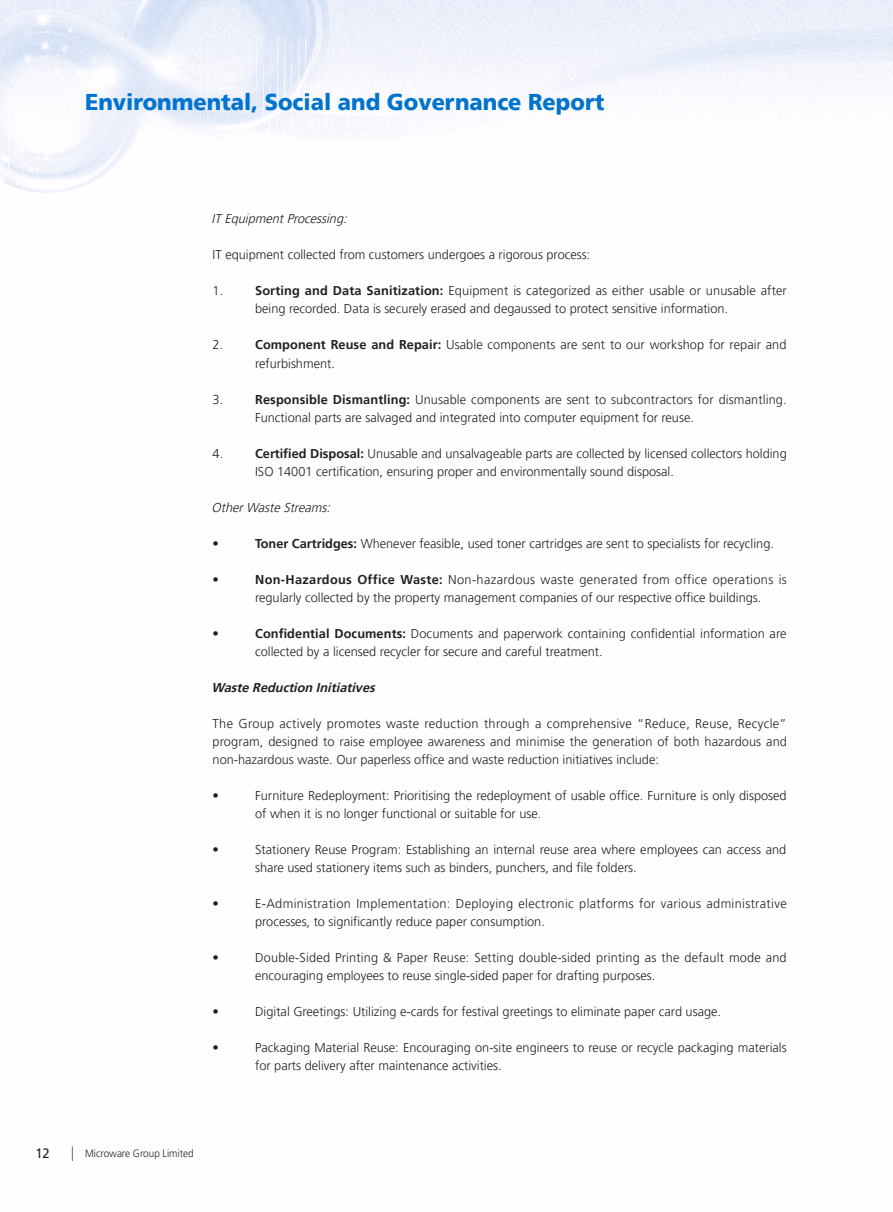
<style>
.page{position:relative;width:893px;height:1212px;background:#fff}
.page>*{position:absolute;margin:0;border:0;box-sizing:border-box;transform-origin:0 0}
.t1{font:900 22.8px "Frutiger LT Pro";color:#0073ce;scale:.95 1}
.t2{font:13.5px "Frutiger LT Pro";color:#231f20;scale:.95 1}
.t3{font:300 12.75px/18px "Frutiger LT Pro";color:#231f20}
.t4{font:300 12.75px/18px "Frutiger LT Pro";letter-spacing:.025em;color:#231f20}
.t5{font:italic 300 12.75px "Frutiger LT Pro";color:#231f20}
.t6{font:italic 700 12.75px "Frutiger LT Pro";color:#231f20}
.t7{font:300 10.5px "Frutiger LT Pro";color:#231f20;scale:.95 1}
.s1{font-weight:700}
</style>
<div class="page">
<img style="left:0;top:0;width:893px;height:1161px">
<svg style="left:72px;top:1146px;width:1px;height:15px"></svg>
<h1 class="t1" style="left:85px;top:88px;width:548px">Environmental, Social and Governance Report</h1>
<p class="t5" style="left:212px;top:212px;width:140px">ITEquipmentProcessing:</p>
<p class="t3" style="left:213px;top:246px;width:379px">IT equipment collected from customers undergoes a rigorous process:</p>
<p class="t3" style="left:213px;top:282px;width:12px">1.</p>
<p class="t3" style="left:255px;top:282px;width:533px"><span class="s1">Sorting and Data Sanitization:</span> Equipment is categorized as either usable or unusable after being recorded. Data is securely erased and degaussed to protect sensitive information.</p>
<p class="t3" style="left:213px;top:336px;width:12px">2.</p>
<p class="t3" style="left:255px;top:336px;width:533px"><span class="s1">Component Reuse and Repair:</span> Usable components are sent to our workshop for repair and refurbishment.</p>
<p class="t3" style="left:213px;top:390px;width:12px">3.</p>
<p class="t3" style="left:255px;top:390px;width:533px"><span class="s1">Responsible Dismantling:</span> Unusable components are sent to subcontractors for dismantling.<br>Functional parts are salvaged and integrated into computer equipment for reuse.</p>
<p class="t3" style="left:213px;top:444px;width:12px">4.</p>
<p class="t3" style="left:255px;top:444px;width:533px"><span class="s1">Certified Disposal:</span> Unusable and unsalvageable parts are collected by licensed collectors holding<br>ISO 14001 certification, ensuring proper and environmentally sound disposal.</p>
<p class="t5" style="left:212px;top:500px;width:123px">OtherWasteStreams:</p>
<p class="t3" style="left:213px;top:534px;width:8px">•</p>
<p class="t3" style="left:255px;top:534px;width:520px"><span class="s1">Toner Cartridges:</span> Whenever feasible, used toner cartridges are sent to specialists for recycling.</p>
<p class="t3" style="left:213px;top:570px;width:8px">•</p>
<p class="t3" style="left:255px;top:570px;width:533px"><span class="s1">Non-Hazardous Office Waste:</span> Non-hazardous waste generated from office operations is regularly collected by the property management companies of our respective office buildings.</p>
<p class="t3" style="left:213px;top:624px;width:8px">•</p>
<p class="t3" style="left:255px;top:624px;width:533px"><span class="s1">Confidential Documents:</span> Documents and paperwork containing confidential information are collected by a licensed recycler for secure and careful treatment.</p>
<p class="t6" style="left:212px;top:679px;width:168px">Waste Reduction Initiatives</p>
<p class="t3" style="left:213px;top:714px;width:576px;text-align:justify">The Group actively promotes waste reduction through a comprehensive “Reduce, Reuse, Recycle” program, designed to raise employee awareness and minimise the generation of both hazardous and non-hazardous waste. Our paperless office and waste reduction initiatives include:</p>
<p class="t3" style="left:213px;top:786px;width:8px">•</p>
<p class="t3" style="left:255px;top:786px;width:533px">Furniture Redeployment: Prioritising the redeployment of usable office. Furniture is only disposed of when it is no longer functional or suitable for use.</p>
<p class="t3" style="left:213px;top:840px;width:8px">•</p>
<p class="t3" style="left:255px;top:840px;width:533px">Stationery Reuse Program: Establishing an internal reuse area where employees can access and share used stationery items such as binders, punchers, and file folders.</p>
<p class="t3" style="left:213px;top:894px;width:8px">•</p>
<p class="t4" style="left:255px;top:894px;width:533px">E-Administration Implementation: Deploying electronic platforms for various administrative processes, to significantly reduce paper consumption.</p>
<p class="t3" style="left:213px;top:948px;width:8px">•</p>
<p class="t3" style="left:255px;top:948px;width:533px">Double-Sided Printing &amp; Paper Reuse: Setting double-sided printing as the default mode and encouraging employees to reuse single-sided paper for drafting purposes.</p>
<p class="t3" style="left:213px;top:1002px;width:8px">•</p>
<p class="t3" style="left:255px;top:1002px;width:467px">Digital Greetings: Utilizing e-cards for festival greetings to eliminate paper card usage.</p>
<p class="t3" style="left:213px;top:1038px;width:8px">•</p>
<p class="t3" style="left:255px;top:1038px;width:533px">Packaging Material Reuse: Encouraging on-site engineers to reuse or recycle packaging materials for parts delivery after maintenance activities.</p>
<p class="t2" style="left:35px;top:1146px;width:17px">12</p>
<p class="t7" style="left:85px;top:1147px;width:116px">Microware Group Limited</p>
</div>
